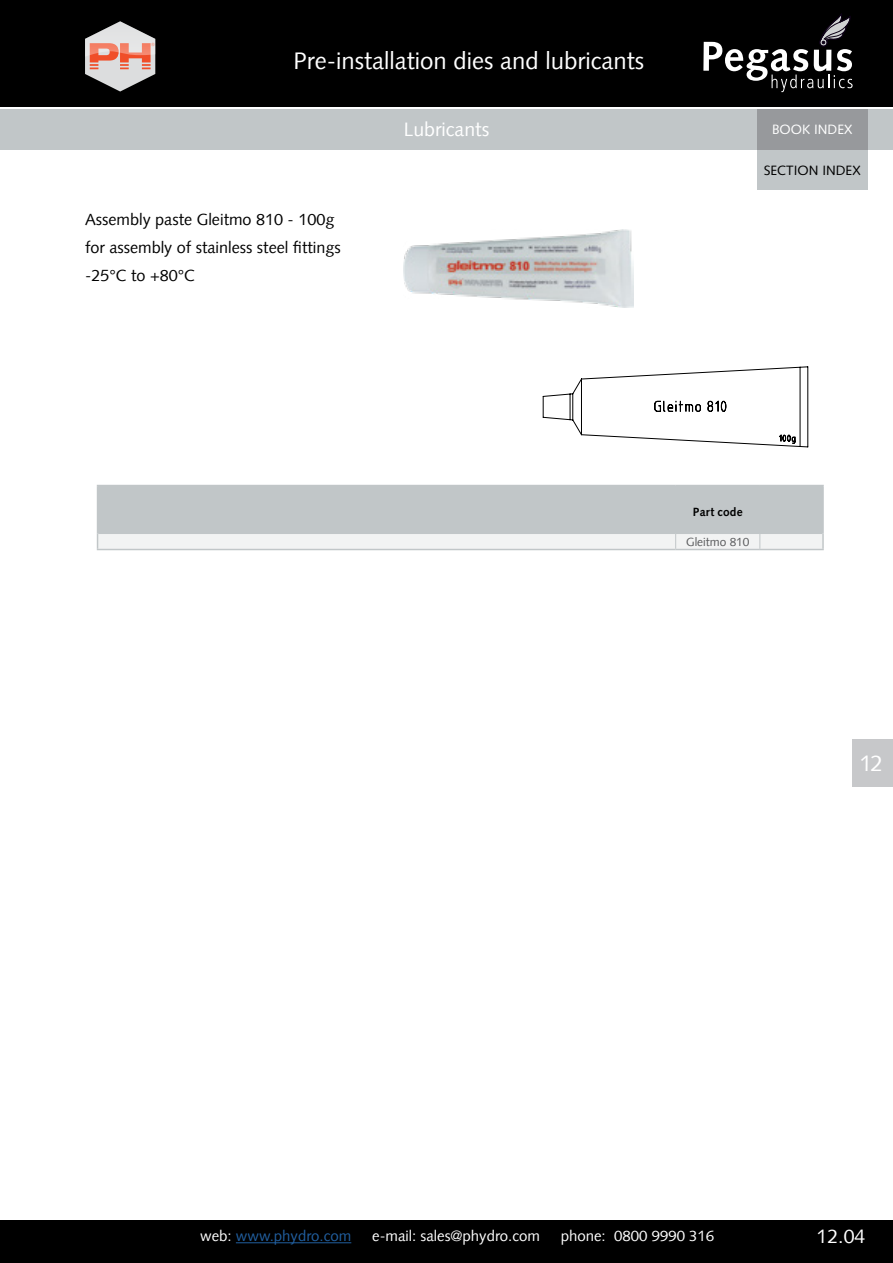
<style>
.page{position:relative;width:893px;height:1263px;background:#fff}
.page>*{position:absolute;margin:0;border:0;box-sizing:border-box;transform-origin:0 0}
.t1{font:24px "Syntax LT";color:#fff}
.t2{font:22.5px "Syntax LT";color:#fff}
.t3{font:19.5px "Syntax LT";color:#fff}
.t4{font:16.2px/28.2px "Syntax LT";color:#000}
.t5{font:15px "Syntax LT";color:#fff}
.t6{font:15px "Syntax LT";color:#215e9e}
.t7{font:13.5px "Syntax LT Std";color:#000}
.t8{font:13.5px "Syntax LT Std";color:#fff}
.t9{font:11.85px "Syntax LT";color:#58595b}
.t10{font:700 11.85px "Syntax";letter-spacing:.015em;color:#000}
.s1{color:#fff}
</style>
<div class="page">
<div style="left:0;top:0;width:893px;height:106px;background:#000"></div>
<div style="left:0;top:1220px;width:893px;height:43px;background:#000"></div>
<div style="left:0;top:109px;width:893px;height:41px;background:#c1c6c8"></div>
<hr style="left:236px;top:1242px;width:115px;height:1px;background:#215e9e">
<svg style="left:85px;top:21px;width:70px;height:71px"></svg>
<div style="left:853px;top:739px;width:40px;height:48px;background:#c7c8ca"></div>
<svg style="left:703px;top:13px;width:150px;height:79px"></svg>
<div style="left:757px;top:150px;width:110px;height:40px;background:#c1c6c8"></div>
<div style="left:757px;top:109px;width:110px;height:41px;background:#97999c"></div>
<svg style="left:543px;top:366px;width:265px;height:81px"></svg>
<img style="left:404px;top:229px;width:229px;height:79px">
<hr style="left:97px;top:549px;width:579px;height:1px;background:#c1c6c8">
<hr style="left:676px;top:549px;width:84px;height:1px;background:#c1c6c8">
<svg style="left:97px;top:485px;width:727px;height:64px"></svg>
<hr style="left:760px;top:549px;width:64px;height:1px;background:#c1c6c8">
<h1 class="t1" style="left:294px;top:47px;width:352px">Pre-installation dies and lubricants</h1>
<p class="t3" style="left:404px;top:118px;width:87px">Lubricants</p>
<p class="t8" style="left:772px;top:122px;width:82px">BOOK INDEX</p>
<p class="t4" style="left:85px;top:205px;width:257px">Assembly paste Gleitmo 810 - 100g for assembly of stainless steel fittings -25°C to +80°C</p>
<p class="t7" style="left:764px;top:162px;width:98px">SECTION INDEX</p>
<p class="t10" style="left:693px;top:505px;width:51px">Part code</p>
<p class="t9" style="left:686px;top:535px;width:65px">Gleitmo 810</p>
<h2 class="t2" style="left:859px;top:750px;width:25px">12</h2>
<p class="t6" style="left:200px;top:1227px;width:153px"><span class="s1">web:</span> www.phydro.com</p>
<p class="t5" style="left:372px;top:1227px;width:169px">e-mail: sales@phydro.com</p>
<p class="t5" style="left:561px;top:1227px;width:155px">phone: 0800 9990 316</p>
<p class="t3" style="left:816px;top:1225px;width:50px">12.04</p>
</div>
